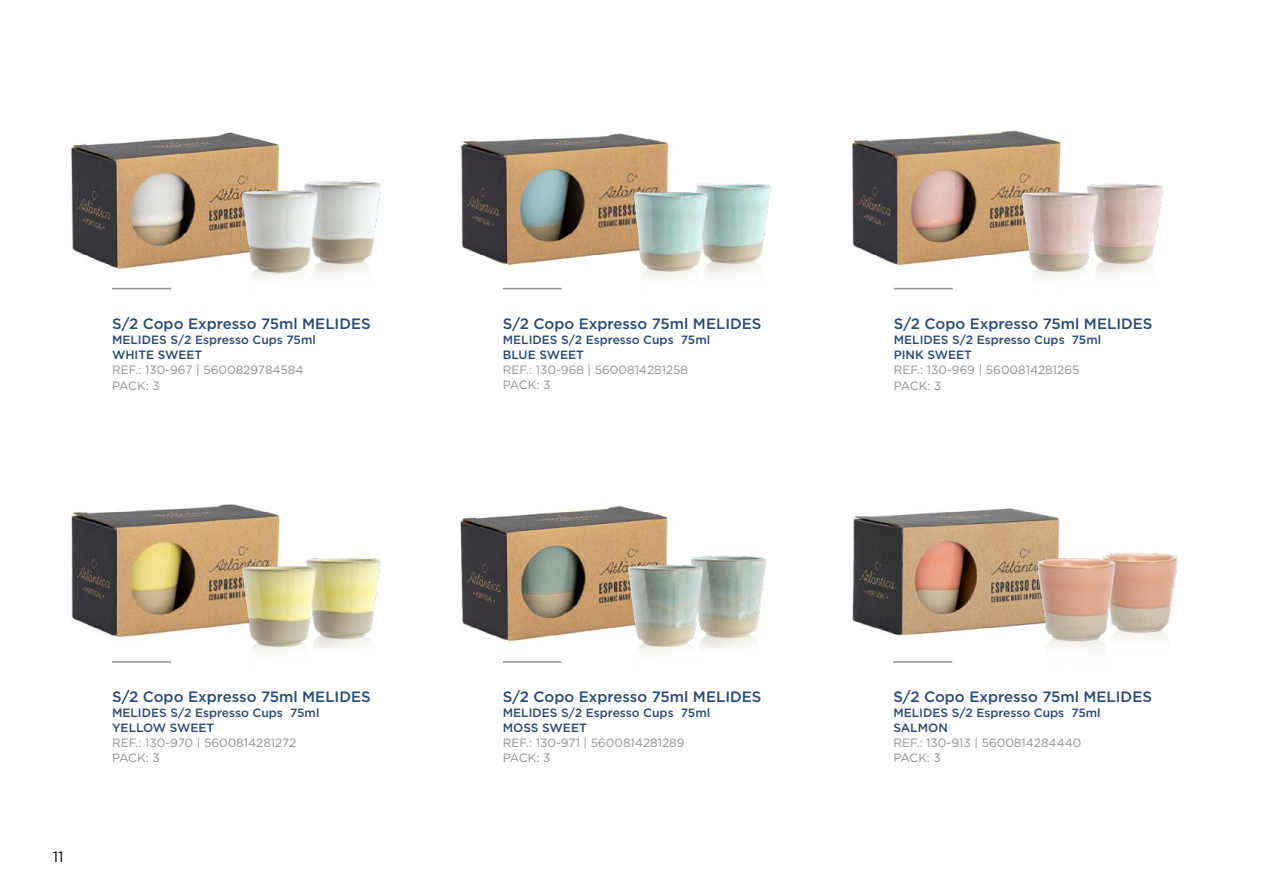
<style>
.page{position:relative;width:1263px;height:893px;background:#fff}
.page>*{position:absolute;margin:0;border:0;box-sizing:border-box;transform-origin:0 0}
.t1{font:500 15px "Gotham";color:#2b4a72}
.t2{font:15px "Gotham";color:#000}
.t3{font:500 12px/15px "Gotham";color:#2b4a72}
.t4{font:12px/15px "Gotham";color:#908f8f}
</style>
<div class="page">
<img style="left:852px;top:132px;width:147px;height:158px">
<img style="left:71px;top:135px;width:147px;height:155px">
<img style="left:461px;top:136px;width:147px;height:154px">
<hr style="left:112px;top:288px;width:59px;height:1px;background:#908f8f">
<hr style="left:503px;top:288px;width:59px;height:1px;background:#908f8f">
<hr style="left:894px;top:288px;width:59px;height:1px;background:#908f8f">
<img style="left:71px;top:506px;width:147px;height:132px">
<img style="left:460px;top:508px;width:144px;height:155px">
<hr style="left:112px;top:661px;width:59px;height:2px;background:#908f8f">
<hr style="left:503px;top:661px;width:59px;height:2px;background:#908f8f">
<img style="left:218px;top:132px;width:163px;height:146px">
<img style="left:608px;top:133px;width:163px;height:145px">
<img style="left:999px;top:130px;width:164px;height:148px">
<img style="left:218px;top:504px;width:163px;height:148px">
<img style="left:604px;top:506px;width:163px;height:146px">
<img style="left:852px;top:508px;width:161px;height:155px">
<hr style="left:893px;top:661px;width:59px;height:2px;background:#908f8f">
<img style="left:1013px;top:509px;width:165px;height:139px">
<p class="t1" style="left:112px;top:314px;width:260px">S/2 Copo Expresso 75ml MELIDES</p>
<p class="t3" style="left:112px;top:332px;width:205px">MELIDES S/2 Espresso Cups 75ml<br>WHITE SWEET</p>
<p class="t4" style="left:112px;top:361px;width:193px;line-height:16.2px">REF.: 130-967 | 5600829784584<br>PACK: 3</p>
<p class="t2" style="left:53px;top:847px;width:12px">11</p>
<p class="t1" style="left:112px;top:687px;width:260px">S/2 Copo Expresso 75ml MELIDES</p>
<p class="t3" style="left:112px;top:705px;width:209px">MELIDES S/2 Espresso Cups 75ml<br>YELLOW SWEET</p>
<p class="t4" style="left:112px;top:735px;width:186px">REF.: 130-970 | 5600814281272<br>PACK: 3</p>
<p class="t1" style="left:503px;top:314px;width:260px">S/2 Copo Expresso 75ml MELIDES</p>
<p class="t3" style="left:503px;top:332px;width:209px">MELIDES S/2 Espresso Cups 75ml<br>BLUE SWEET</p>
<p class="t4" style="left:503px;top:362px;width:187px">REF.: 130-968 | 5600814281258<br>PACK: 3</p>
<p class="t1" style="left:503px;top:687px;width:260px">S/2 Copo Expresso 75ml MELIDES</p>
<p class="t3" style="left:503px;top:705px;width:209px">MELIDES S/2 Espresso Cups 75ml<br>MOSS SWEET</p>
<p class="t4" style="left:503px;top:735px;width:183px">REF.: 130-971 | 5600814281289<br>PACK: 3</p>
<p class="t1" style="left:894px;top:314px;width:260px">S/2 Copo Expresso 75ml MELIDES</p>
<p class="t3" style="left:894px;top:332px;width:209px">MELIDES S/2 Espresso Cups 75ml<br>PINK SWEET</p>
<p class="t4" style="left:894px;top:361px;width:187px;line-height:16.2px">REF.: 130-969 | 5600814281265<br>PACK: 3</p>
<p class="t1" style="left:893px;top:687px;width:260px">S/2 Copo Expresso 75ml MELIDES</p>
<p class="t3" style="left:893px;top:705px;width:209px">MELIDES S/2 Espresso Cups 75ml<br>SALMON</p>
<p class="t4" style="left:893px;top:735px;width:190px">REF.: 130-913 | 5600814284440<br>PACK: 3</p>
</div>
